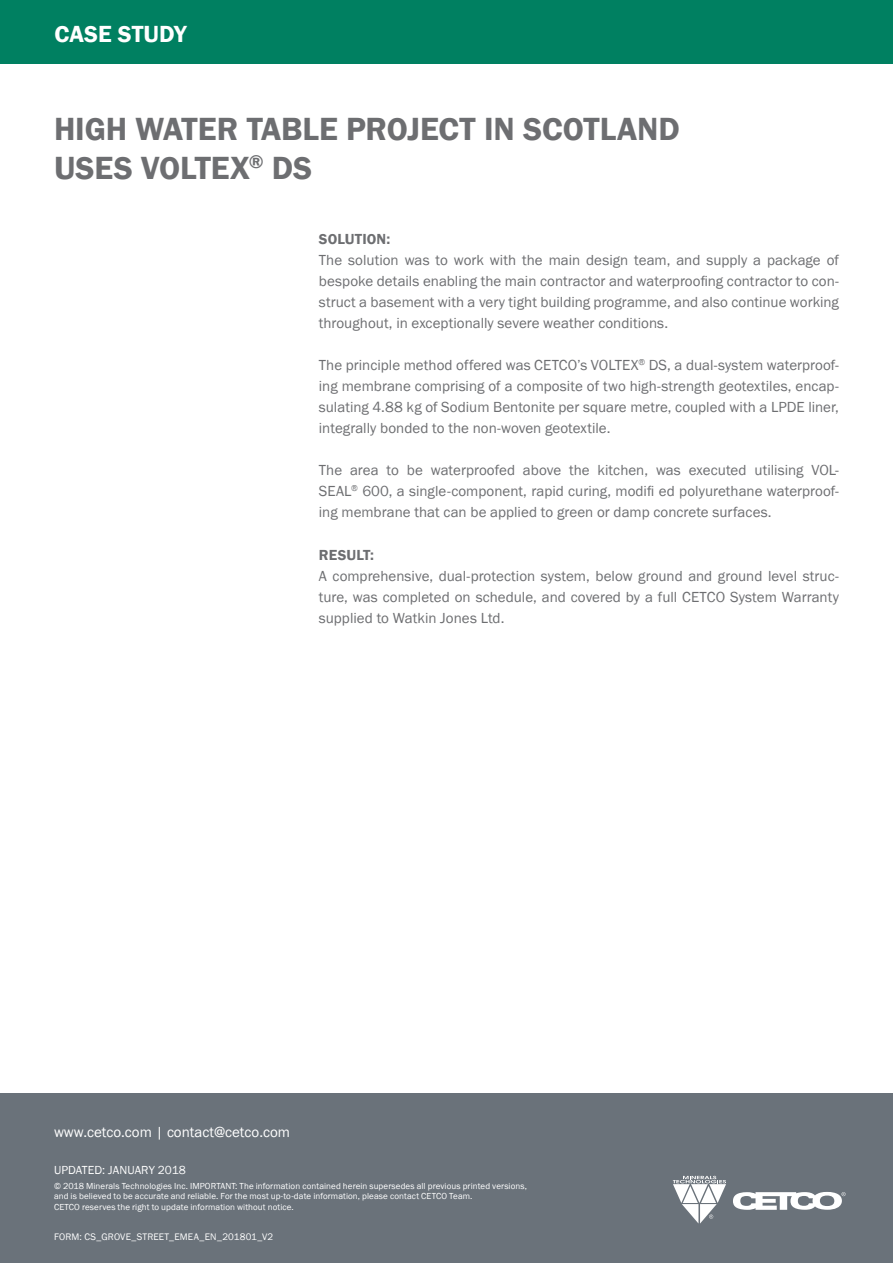
<style>
.page{position:relative;width:893px;height:1263px;background:#fff}
.page>*{position:absolute;margin:0;border:0;box-sizing:border-box;transform-origin:0 0}
.t1{font:600 33px/39.6px "Franklin Gothic";letter-spacing:-.005em;color:#6d6e71}
.t2{font:600 24px "Franklin Gothic";color:#fff}
.t3{font:15px/21px "Franklin Gothic";color:#6d6e71;text-align:justify}
.t4{font:15px "Franklin Gothic";color:#fff}
.t5{font:600 15px "Franklin Gothic";letter-spacing:.005em;color:#6d6e71}
.t6{font:12px "Franklin Gothic";letter-spacing:.005em;color:#fff}
.t7{font:9.75px "Franklin Gothic";letter-spacing:.015em;color:#fff}
.t8{font:9px/10.5px "Franklin Gothic";letter-spacing:.01em;color:#fff}
</style>
<div class="page">
<div style="left:0;top:0;width:893px;height:64px;background:#008061"></div>
<div style="left:0;top:1093px;width:893px;height:170px;background:#6a727a"></div>
<svg style="left:733px;top:1192px;width:113px;height:18px"></svg>
<svg style="left:673px;top:1176px;width:53px;height:47px"></svg>
<h2 class="t2" style="left:55px;top:20px;width:134px">CASE STUDY</h2>
<h1 class="t1" style="left:54px;top:109px;width:627px">HIGH WATER TABLE PROJECT IN SCOTLAND<br>USES VOLTEX<sup>®</sup> DS</h1>
<p class="t5" style="left:319px;top:230px;width:73px">SOLUTION:</p>
<p class="t3" style="left:319px;top:250px;width:522px">The solution was to work with the main design team, and supply a package of bespoke details enabling the main contractor and waterproofing contractor to con&shy;struct a basement with a very tight building programme, and also continue working throughout, in exceptionally severe weather conditions.</p>
<p class="t3" style="left:319px;top:355px;width:522px">The principle method offered was CETCO’s VOLTEX<sup>®</sup> DS, a dual-system waterproof&shy;ing membrane comprising of a composite of two high-strength geotextiles, encap&shy;sulating 4.88 kg of Sodium Bentonite per square metre, coupled with a LPDE liner, integrally bonded to the non-woven geotextile.</p>
<p class="t3" style="left:319px;top:460px;width:522px">The area to be waterproofed above the kitchen, was executed utilising VOL-SEAL<sup>®</sup> 600, a single-component, rapid curing, modifi ed polyurethane waterproof&shy;ing membrane that can be applied to green or damp concrete surfaces.</p>
<p class="t5" style="left:319px;top:545px;width:56px">RESULT:</p>
<p class="t3" style="left:319px;top:565px;width:522px">A comprehensive, dual-protection system, below ground and ground level struc&shy;ture, was completed on schedule, and covered by a full CETCO System Warranty supplied to Watkin Jones Ltd.</p>
<p class="t4" style="left:54px;top:1123px;width:238px">www.cetco.com | contact@cetco.com</p>
<p class="t6" style="left:54px;top:1162px;width:133px">UPDATED: JANUARY 2018</p>
<p class="t8" style="left:54px;top:1180px;width:475px">© 2018 Minerals Technologies Inc. IMPORTANT: The information contained herein supersedes all previous printed versions, and is believed to be accurate and reliable. For the most up-to-date information, please contact CETCO Team.<br>CETCO reserves the right to update information without notice.</p>
<p class="t7" style="left:54px;top:1231px;width:61px">FORM: CS_Grove</p>
<p class="t7" style="left:131px;top:1231px;width:18px">_Street</p>
<p class="t7" style="left:169px;top:1231px;width:106px">_EMEA_EN_201801_V2</p>
</div>
